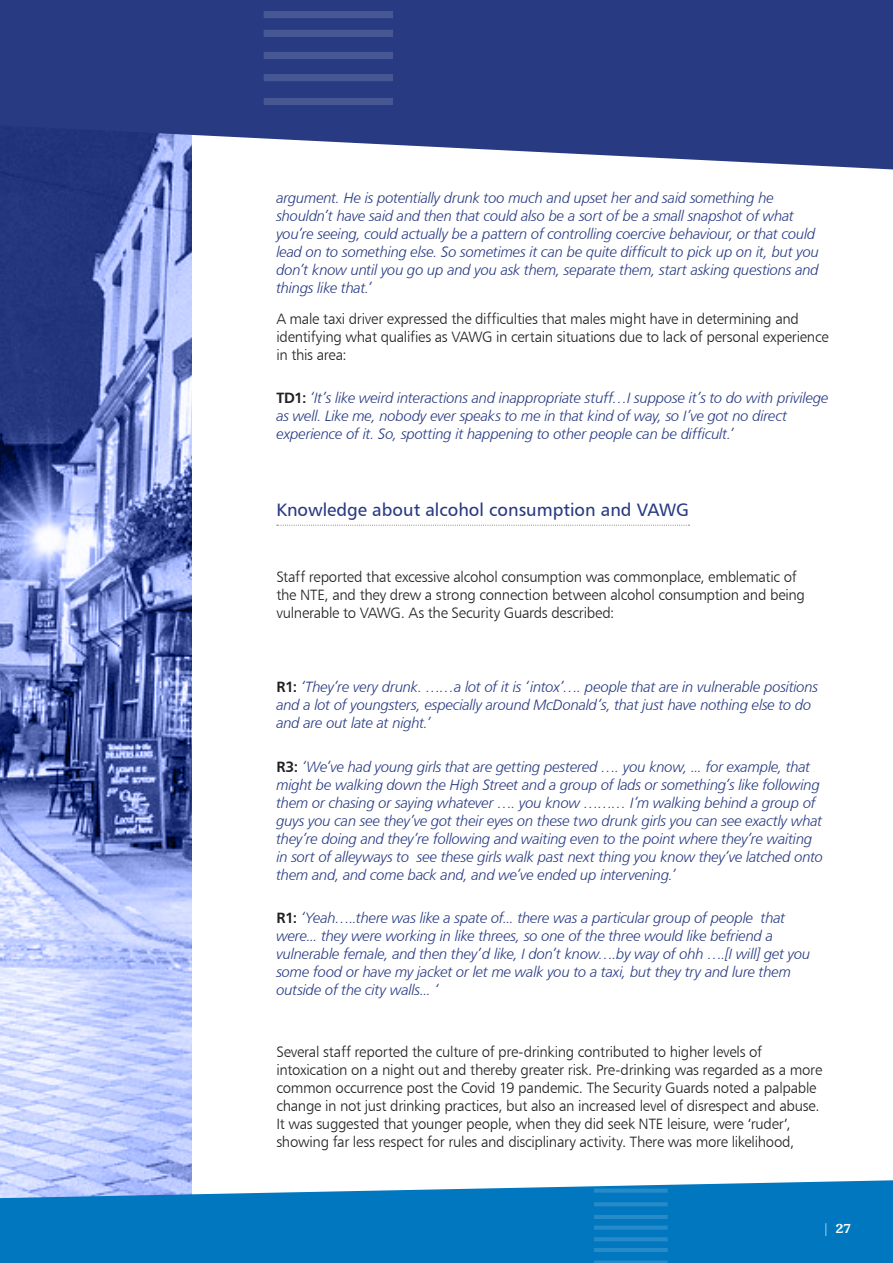
<style>
.page{position:relative;width:893px;height:1263px;background:#fff}
.page>*{position:absolute;margin:0;border:0;box-sizing:border-box;transform-origin:0 0}
.H2_2023{font:18px "Humanist 777 BT Roman B";color:#273a82}
._10pt_black_sub{font:15px/18px "Humanist 777 BT Light Italic B";letter-spacing:-.02em;color:#273a82}
.text_10pt_Humanist_L{font:15px/18px "Humanist 777 BT Light B";letter-spacing:-.02em;color:#231f20}
.t1{font:600 12.75px "Recoleta";color:#fff}
.s1{font-family:"Humanist 777 BT Bold B";color:#231f20}
.s2{font-family:"Humanist 777 BT Light B";font-weight:400}
</style>
<div class="page">
<svg style="left:0;top:170px;width:191px;height:1010px;background:#8090cc"></svg>
<svg style="left:0;top:0;width:893px;height:170px;background:#394b8d"></svg>
<hr style="left:264px;top:0;width:129px;height:1px;background:#fff">
<div style="left:264px;top:11px;width:129px;height:7px;background:#475794"></div>
<div style="left:264px;top:30px;width:129px;height:7px;background:#475794"></div>
<div style="left:264px;top:52px;width:129px;height:7px;background:#475794"></div>
<div style="left:264px;top:74px;width:129px;height:7px;background:#475794"></div>
<div style="left:264px;top:98px;width:129px;height:7px;background:#475794"></div>
<svg style="left:0;top:1180px;width:893px;height:83px;background:#1a84c6"></svg>
<div style="left:594px;top:1188px;width:74px;height:5px;background:#268bc8"></div>
<hr style="left:594px;top:1202px;width:74px;height:4px;background:#268bc8">
<hr style="left:594px;top:1215px;width:74px;height:4px;background:#268bc8">
<div style="left:594px;top:1225px;width:74px;height:5px;background:#268bc8"></div>
<hr style="left:594px;top:1237px;width:74px;height:4px;background:#268bc8">
<hr style="left:594px;top:1248px;width:74px;height:4px;background:#268bc8">
<hr style="left:594px;top:1260px;width:74px;height:3px;background:#fff">
<svg style="left:277px;top:525px;width:413px;height:1px"></svg>
<p class="_10pt_black_sub" style="left:276px;top:188px;width:544px">argument. He is potentially drunk too much and upset her and said something he shouldn’t have said and then that could also be a sort of be a small snapshot of what you’re seeing, could actually be a pattern of controlling coercive behaviour, or that could lead on to something else. So sometimes it can be quite difficult to pick up on it, but you don’t know until you go up and you ask them, separate them, start asking questions and things like that.’</p>
<p class="text_10pt_Humanist_L" style="left:276px;top:309px;width:554px">A male taxi driver expressed the difficulties that males might have in determining and identifying what qualifies as VAWG in certain situations due to lack of personal experience in this area:</p>
<p class="_10pt_black_sub" style="left:276px;top:389px;width:554px"><span class="s1">TD1:</span> ‘It’s like weird interactions and inappropriate stuff…I suppose it’s to do with privilege as well. Like me, nobody ever speaks to me in that kind of way, so I’ve got no direct experience of it. So, spotting it happening to other people can be difficult.’</p>
<p class="H2_2023" style="left:276px;top:499px;width:414px">Knowledge about alcohol consumption and VAWG</p>
<p class="text_10pt_Humanist_L" style="left:276px;top:568px;width:530px">Staff reported that excessive alcohol consumption was commonplace, emblematic of the NTE, and they drew a strong connection between alcohol consumption and being vulnerable to VAWG. As the Security Guards described:</p>
<p class="_10pt_black_sub" style="left:276px;top:678px;width:543px"><span class="s1">R1:</span> ‘They’re very drunk. ……a lot of it is ‘intox’…. people that are in vulnerable positions and a lot of youngsters, especially around McDonald’s, that just have nothing else to do and are out late at night.’</p>
<p class="_10pt_black_sub" style="left:276px;top:757px;width:548px"><span class="s1">R3:</span> ‘We’ve had young girls that are getting pestered …. you know, ... for example, that might be walking down the High Street and a group of lads or something’s like following them or chasing or saying whatever …. you know ……… I’m walking behind a group of guys you can see they’ve got their eyes on these two drunk girls you can see exactly what they’re doing and they’re following and waiting even to the point where they’re waiting in sort of alleyways to see these girls walk past next thing you know they’ve latched onto them and, and come back and, and we’ve ended up intervening.’</p>
<p class="_10pt_black_sub" style="left:276px;top:909px;width:536px"><span class="s1">R1:</span> ‘Yeah…..there was like a spate of... there was a particular group of people that were... they were working in like threes, so one of the three would like befriend a vulnerable female, and then they’d like, I don’t know….by way of ohh ….[I will] get you some food or have my jacket or let me walk you to a taxi, but they try and lure them outside of the city walls... ‘</p>
<p class="text_10pt_Humanist_L" style="left:276px;top:1042px;width:547px">Several staff reported the culture of pre-drinking contributed to higher levels of intoxication on a night out and thereby greater risk. Pre-drinking was regarded as a more common occurrence post the Covid 19 pandemic. The Security Guards noted a palpable change in not just drinking practices, but also an increased level of disrespect and abuse.<br>It was suggested that younger people, when they did seek NTE leisure, were ‘ruder’, showing far less respect for rules and disciplinary activity. There was more likelihood,</p>
<p class="t1" style="left:823px;top:1221px;width:29px"><span class="s2">|</span> 27</p>
</div>
